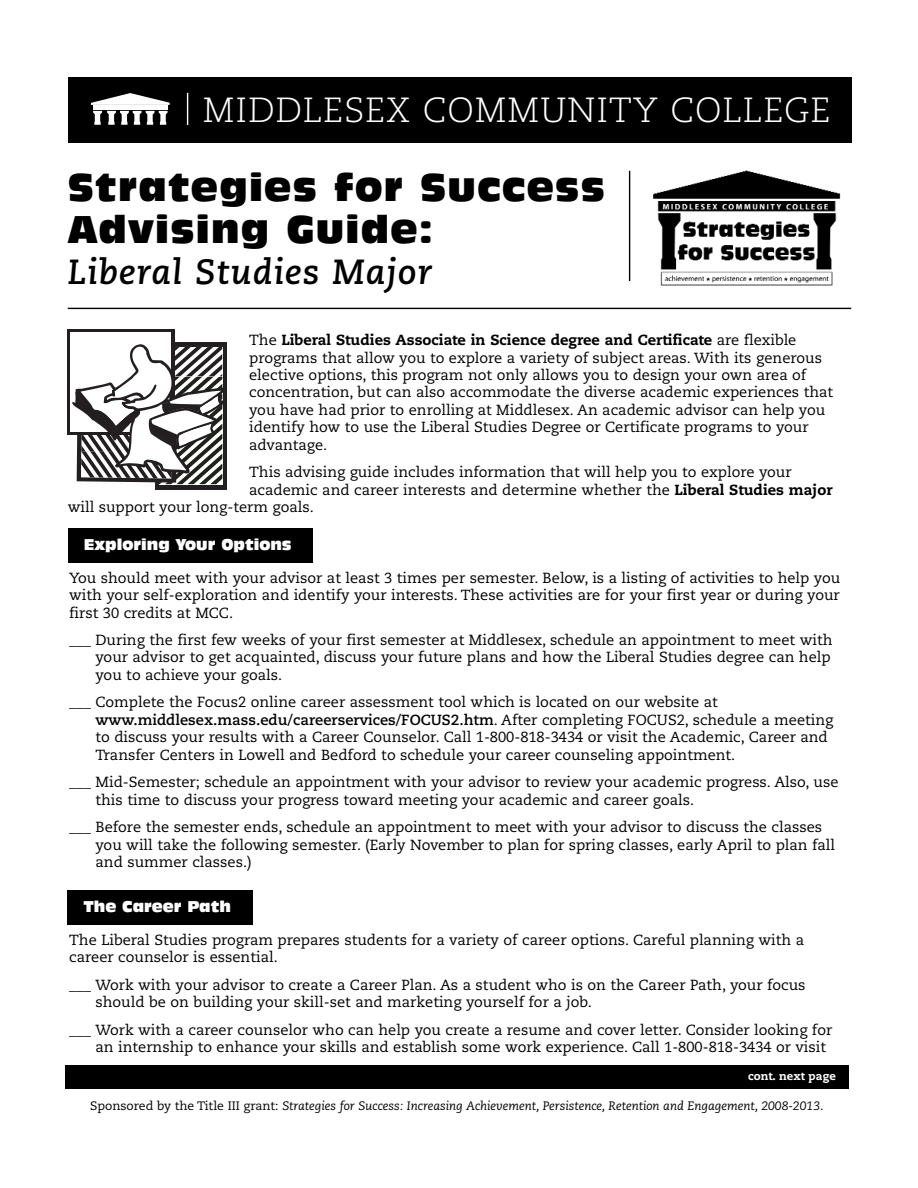
<style>
.page{position:relative;width:918px;height:1188px;background:#fff}
.page>*{position:absolute;margin:0;border:0;box-sizing:border-box;transform-origin:0 0}
.t1{font:36.3px/41.8px "Incised 901 BT Compact";letter-spacing:.035em;color:#000}
.t2{font:300 34.8px "Caecilia";letter-spacing:.03em;color:#fff}
.t3{font:italic 700 34.8px "Caecilia";letter-spacing:.03em;color:#000}
.t4{font:14.7px/17.4px "Caecilia";color:#000}
.t5{font:14.7px "Incised 901 BT Compact";color:#fff}
.t6{font:italic 12.15px "Caecilia";color:#000}
.t7{font:800 11.25px "Caecilia";color:#fff}
.s1{font-weight:800}
.s2{font-weight:700}
.s3{font-style:normal}
</style>
<div class="page">
<div style="left:68px;top:77px;width:783px;height:65px;background:#000"></div>
<svg style="left:91px;top:93px;width:79px;height:12px"></svg>
<hr style="left:93px;top:106px;width:75px;height:4px;background:#fff">
<svg style="left:93px;top:111px;width:75px;height:14px"></svg>
<hr style="left:187px;top:93px;width:1px;height:32px;background:#fff">
<hr style="left:68px;top:308px;width:783px;height:1px;background:#000">
<div style="left:68px;top:528px;width:245px;height:35px;background:#000"></div>
<img style="left:653px;top:170px;width:188px;height:116px">
<hr style="left:629px;top:171px;width:1px;height:110px;background:#000">
<svg style="left:155px;top:342px;width:71px;height:147px"></svg>
<div style="left:67px;top:329px;width:107px;height:106px;background:linear-gradient(to right,#231f20,#231f20)"></div>
<div style="left:70px;top:333px;width:101px;height:99px;background:#fff"></div>
<svg style="left:70px;top:344px;width:155px;height:140px"></svg>
<div style="left:65px;top:1065px;width:784px;height:24px;background:#000"></div>
<div style="left:67px;top:890px;width:186px;height:34px;background:#000"></div>
<h2 class="t2" style="left:203px;top:95px;width:629px">MIDDLESEX COMMUNITY COLLEGE</h2>
<h1 class="t1" style="left:68px;top:169px;width:539px">Strategies for Success<br>Advising Guide:</h1>
<h2 class="t3" style="left:68px;top:257px;width:366px">Liberal Studies Major</h2>
<p class="t4" style="left:249px;top:333px;width:586px">The <span class="s1">Liberal Studies Associate in Science degree and Certificate</span> are flexible programs that allow you to explore a variety of subject areas. With its generous elective options, this program not only allows you to design your own area of concentration, but can also accommodate the diverse academic experiences that you have had prior to enrolling at Middlesex. An academic advisor can help you identify how to use the Liberal Studies Degree or Certificate programs to your advantage.</p>
<p class="t4" style="left:249px;top:465px;width:544px">This advising guide includes information that will help you to explore your</p>
<p class="t4" style="left:249px;top:482px;width:585px">academic and career interests and determine whether the <span class="s1">Liberal Studies major</span></p>
<p class="t4" style="left:68px;top:500px;width:248px">will support your long-term goals.</p>
<p class="t5" style="left:84px;top:539px;width:209px">Exploring Your Options</p>
<p class="t4" style="left:69px;top:570px;width:773px;text-align:justify">You should meet with your advisor at least 3 times per semester. Below, is a listing of activities to help you with your self-exploration and identify your interests. These activities are for your first year or during your first 30 credits at MCC.</p>
<p class="t4" style="left:96px;top:633px;width:739px;text-indent:-26px">___ During the first few weeks of your first semester at Middlesex, schedule an appointment to meet with your advisor to get acquainted, discuss your future plans and how the Liberal Studies degree can help you to achieve your goals.</p>
<p class="t4" style="left:96px;top:695px;width:739px;text-indent:-26px">___ Complete the Focus2 online career assessment tool which is located on our website at <span class="s2">www.middlesex.mass.edu/careerservices/FOCUS2.htm</span>. After completing FOCUS2, schedule a meeting to discuss your results with a Career Counselor. Call 1-800-818-3434 or visit the Academic, Career and Transfer Centers in Lowell and Bedford to schedule your career counseling appointment.</p>
<p class="t4" style="left:96px;top:775px;width:745px;text-indent:-26px">___ Mid-Semester; schedule an appointment with your advisor to review your academic progress. Also, use this time to discuss your progress toward meeting your academic and career goals.</p>
<p class="t4" style="left:96px;top:820px;width:741px;text-indent:-26px">___ Before the semester ends, schedule an appointment to meet with your advisor to discuss the classes you will take the following semester. (Early November to plan for spring classes, early April to plan fall and summer classes.)</p>
<p class="t5" style="left:83px;top:901px;width:149px">The Career Path</p>
<p class="t4" style="left:69px;top:932px;width:737px">The Liberal Studies program prepares students for a variety of career options. Careful planning with a career counselor is essential.</p>
<p class="t4" style="left:96px;top:977px;width:712px;text-indent:-26px">___ Work with your advisor to create a Career Plan. As a student who is on the Career Path, your focus should be on building your skill-set and marketing yourself for a job.</p>
<p class="t4" style="left:96px;top:1022px;width:738px;text-indent:-26px">___ Work with a career counselor who can help you create a resume and cover letter. Consider looking for an internship to enhance your skills and establish some work experience. Call 1-800-818-3434 or visit</p>
<p class="t7" style="left:748px;top:1072px;width:89px">cont. next page</p>
<p class="t6" style="left:90px;top:1101px;width:735px"><span class="s3">Sponsored by the Title III grant:</span> Strategies for Success: Increasing Achievement, Persistence, Retention and Engagement, 2008-2013<span class="s3">.</span></p>
</div>
